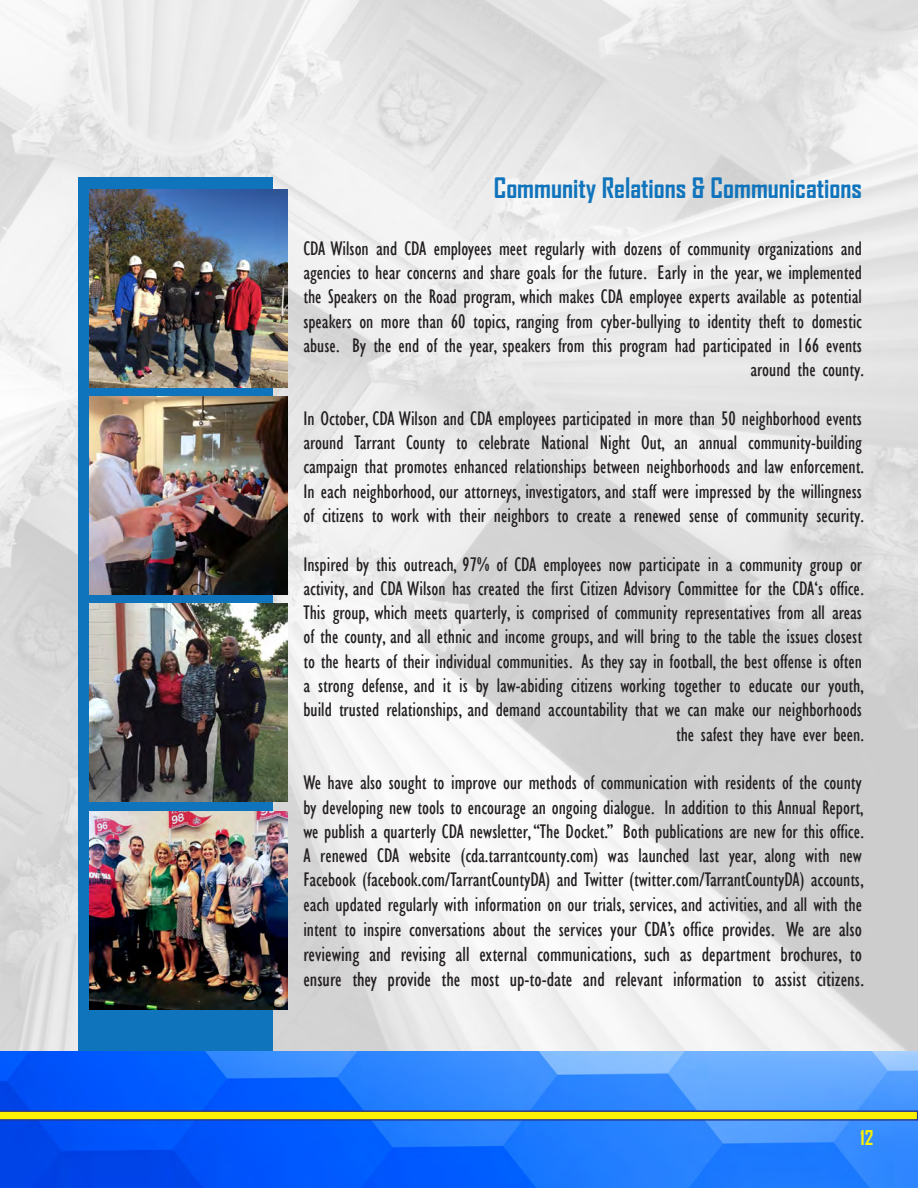
<style>
.page{position:relative;width:918px;height:1188px;background:#fff}
.page>*{position:absolute;margin:0;border:0;box-sizing:border-box;transform-origin:0 0}
.t1{font:700 27px "Agency FB";color:#1074bc}
.t2{font:condensed 21px/25.2px "Gill Sans";color:#231f20}
.t3{font:condensed 20.25px/24.3px "Gill Sans";color:#231f20;text-align:right}
.t4{font:700 19.5px "Agency FB";color:#fff101}
.s1{font-size:21px}
</style>
<div class="page">
<img style="left:0;top:0;width:918px;height:1188px">
<div style="left:78px;top:177px;width:195px;height:875px;background:#1074bc"></div>
<img style="left:89px;top:812px;width:198px;height:198px">
<img style="left:89px;top:190px;width:198px;height:198px">
<img style="left:89px;top:604px;width:198px;height:198px">
<img style="left:89px;top:397px;width:198px;height:198px">
<img style="left:0;top:1052px;width:917px;height:136px">
<svg style="left:0;top:1110px;width:918px;height:11px;background:#b3b53a"></svg>
<h1 class="t1" style="left:494px;top:171px;width:370px">Community Relations &amp; Communications</h1>
<p class="t3" style="left:303px;top:236px;width:562px">CDA Wilson and CDA employees meet regularly with dozens of community organizations and agencies to hear concerns and share goals for the future. Early in the year, we implemented the Speakers on the Road program, which makes CDA employee experts available as potential speakers on more than 60 topics, ranging from cyber-bullying to identity theft to domestic abuse. By the end of the year, speakers from this program had participated in 166 events around the county.</p>
<p class="t3" style="left:303px;top:406px;width:562px;text-align:justify">In October, CDA Wilson and CDA employees participated in more than 50 neighborhood events around Tarrant County to celebrate National Night Out, an annual community-building campaign that promotes enhanced relationships between neighborhoods and law enforcement.<br>In each neighborhood, our attorneys, investigators, and staff were impressed by the willingness of citizens to work with their neighbors to create a renewed sense of community security.</p>
<p class="t3" style="left:303px;top:552px;width:562px">Inspired by this outreach, 97% of CDA employees now participate in a community group or activity, and CDA Wilson has created the first Citizen Advisory Committee for the CDA‘s office.<br>This group, which meets quarterly, is comprised of community representatives from all areas of the county, and all ethnic and income groups, and will bring to the table the issues closest to the hearts of their individual communities. As they say in football, the best offense is often a strong defense, and it is by law-abiding citizens working together to educate our youth, build trusted relationships, and demand accountability that we can make our neighborhoods the safest they have ever been.</p>
<p class="t3" style="left:303px;top:770px;width:562px;text-align:justify">We have also sought to improve our methods of communication with residents of the county by developing new tools to encourage an ongoing dialogue. In addition to this Annual Report, we publish a quarterly CDA newsletter, “The Docket.” Both publications are new for this office.<br>A renewed CDA website (cda.tarrantcounty.com) was launched last year, along with new Facebook (facebook.com/TarrantCountyDA) and Twitter (twitter.com/TarrantCountyDA) accounts, each updated regularly with information on our trials, services, and activities, and all with the intent to inspire conversations about the services <span class="s1">your CDA’s office provides. We are also</span></p>
<p class="t2" style="left:303px;top:942px;width:562px">reviewing and revising all external communications, such as department brochures, to ensure they provide the most up-to-date and relevant information to assist citizens.</p>
<p class="t4" style="left:860px;top:1125px;width:15px">12</p>
</div>
